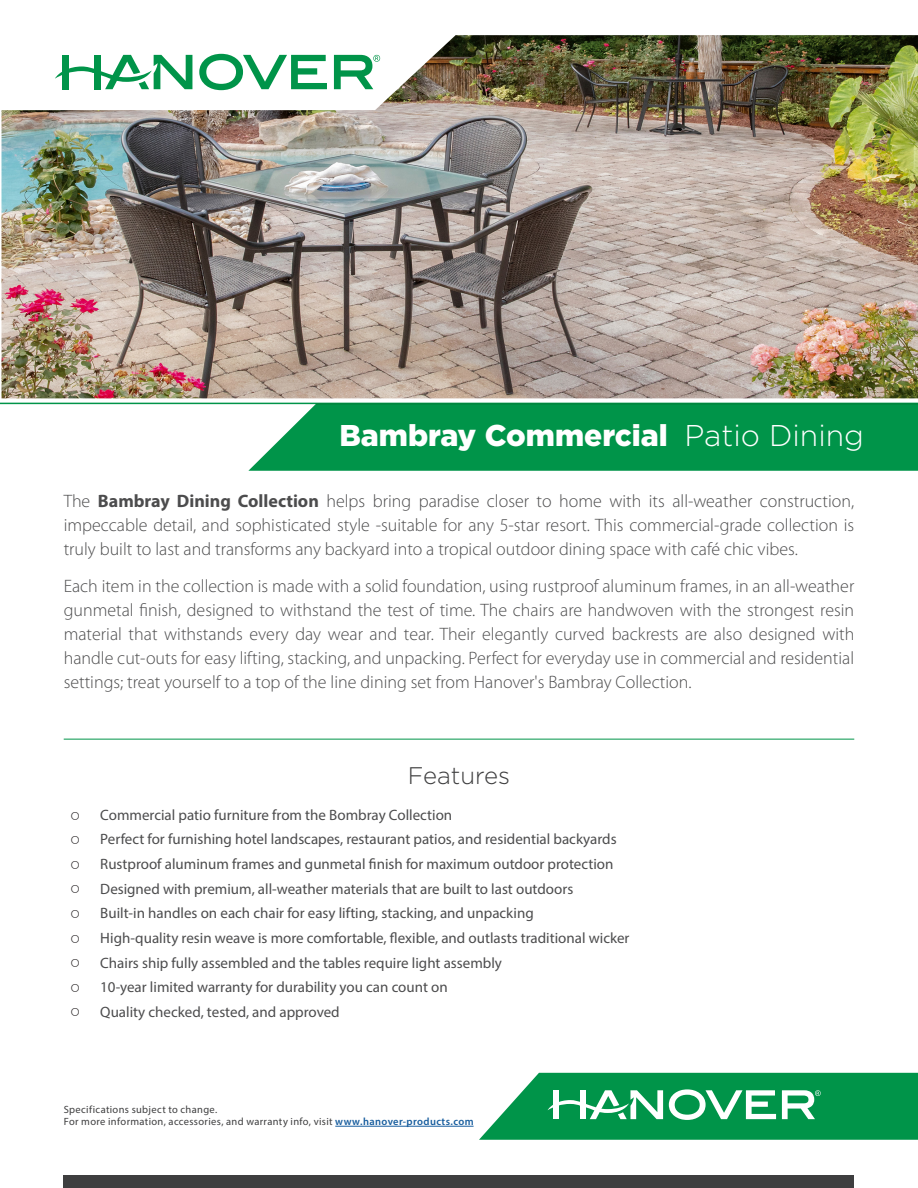
<style>
.page{position:relative;width:918px;height:1188px;background:#fff}
.page>*{position:absolute;margin:0;border:0;box-sizing:border-box;transform-origin:0 0}
.t1{font:900 30px "Gotham";color:#fff}
.t2{font:300 24px "Gotham";color:#3e3e3f}
.t3{font:300 18px/24px "Myriad Pro";color:#4c4c4d;text-align:justify}
.t4{font:18px "Andale Mono";color:#231f20}
.t5{font:15px "Myriad Pro";color:#4c4c4d}
.t6{font:10.5px/12.6px "Myriad Pro";letter-spacing:.03em;color:#3e3e3f}
.s1{font-weight:300}
.s2{font-weight:700}
.s3{font-weight:600;color:#175d9e}
</style>
<div class="page">
<div style="left:64px;top:1176px;width:790px;height:12px;background:#3e3e3f"></div>
<svg style="left:479px;top:1073px;width:439px;height:67px"></svg>
<hr style="left:335px;top:1126px;width:139px;height:1px;background:#175d9e">
<hr style="left:0;top:403px;width:918px;height:1px;background:#009449">
<hr style="left:64px;top:739px;width:790px;height:1px;background:#009449">
<img style="left:2px;top:35px;width:916px;height:363px">
<svg style="left:248px;top:404px;width:670px;height:67px;background:#0d9952"></svg>
<p class="t1" style="left:339px;top:415px;width:526px">Bambray Commercial <span class="s1">Patio Dining</span></p>
<p class="t3" style="left:64px;top:489px;width:792px">The <span class="s2">Bambray Dining Collection</span> helps bring paradise closer to home with its all-weather construction, impeccable detail, and sophisticated style -suitable for any 5-star resort. This commercial-grade collection is truly built to last and transforms any backyard into a tropical outdoor dining space with café chic vibes.</p>
<p class="t3" style="left:64px;top:574px;width:792px">Each item in the collection is made with a solid foundation, using rustproof aluminum frames, in an all-weather gunmetal finish, designed to withstand the test of time. The chairs are handwoven with the strongest resin material that withstands every day wear and tear. Their elegantly curved backrests are also designed with handle cut-outs for easy lifting, stacking, and unpacking. Perfect for everyday use in commercial and residential settings; treat yourself to a top of the line dining set from Hanover's Bambray Collection.</p>
<p class="t2" style="left:408px;top:760px;width:104px">Features</p>
<p class="t4" style="left:70px;top:803px;width:12px">○</p>
<p class="t5" style="left:100px;top:806px;width:353px">Commercial patio furniture from the Bombray Collection</p>
<p class="t4" style="left:70px;top:827px;width:12px">○</p>
<p class="t5" style="left:100px;top:830px;width:518px">Perfect for furnishing hotel landscapes, restaurant patios, and residential backyards</p>
<p class="t4" style="left:70px;top:852px;width:12px">○</p>
<p class="t5" style="left:100px;top:855px;width:515px">Rustproof aluminum frames and gunmetal finish for maximum outdoor protection</p>
<p class="t4" style="left:70px;top:876px;width:12px">○</p>
<p class="t5" style="left:100px;top:879px;width:475px">Designed with premium, all-weather materials that are built to last outdoors</p>
<p class="t4" style="left:70px;top:901px;width:12px">○</p>
<p class="t5" style="left:100px;top:904px;width:435px">Built-in handles on each chair for easy lifting, stacking, and unpacking</p>
<p class="t4" style="left:70px;top:926px;width:12px">○</p>
<p class="t5" style="left:100px;top:929px;width:531px">High-quality resin weave is more comfortable, flexible, and outlasts traditional wicker</p>
<p class="t4" style="left:70px;top:950px;width:12px">○</p>
<p class="t5" style="left:100px;top:953px;width:403px">Chairs ship fully assembled and the tables require light assembly</p>
<p class="t4" style="left:70px;top:975px;width:12px">○</p>
<p class="t5" style="left:100px;top:978px;width:349px">10-year limited warranty for durability you can count on</p>
<p class="t4" style="left:70px;top:1000px;width:12px">○</p>
<p class="t5" style="left:100px;top:1003px;width:241px">Quality checked, tested, and approved</p>
<p class="t6" style="left:64px;top:1103px;width:411px">Specifications subject to change.<br>For more information, accessories, and warranty info, visit <span class="s3">www.hanover-products.com</span></p>
</div>
